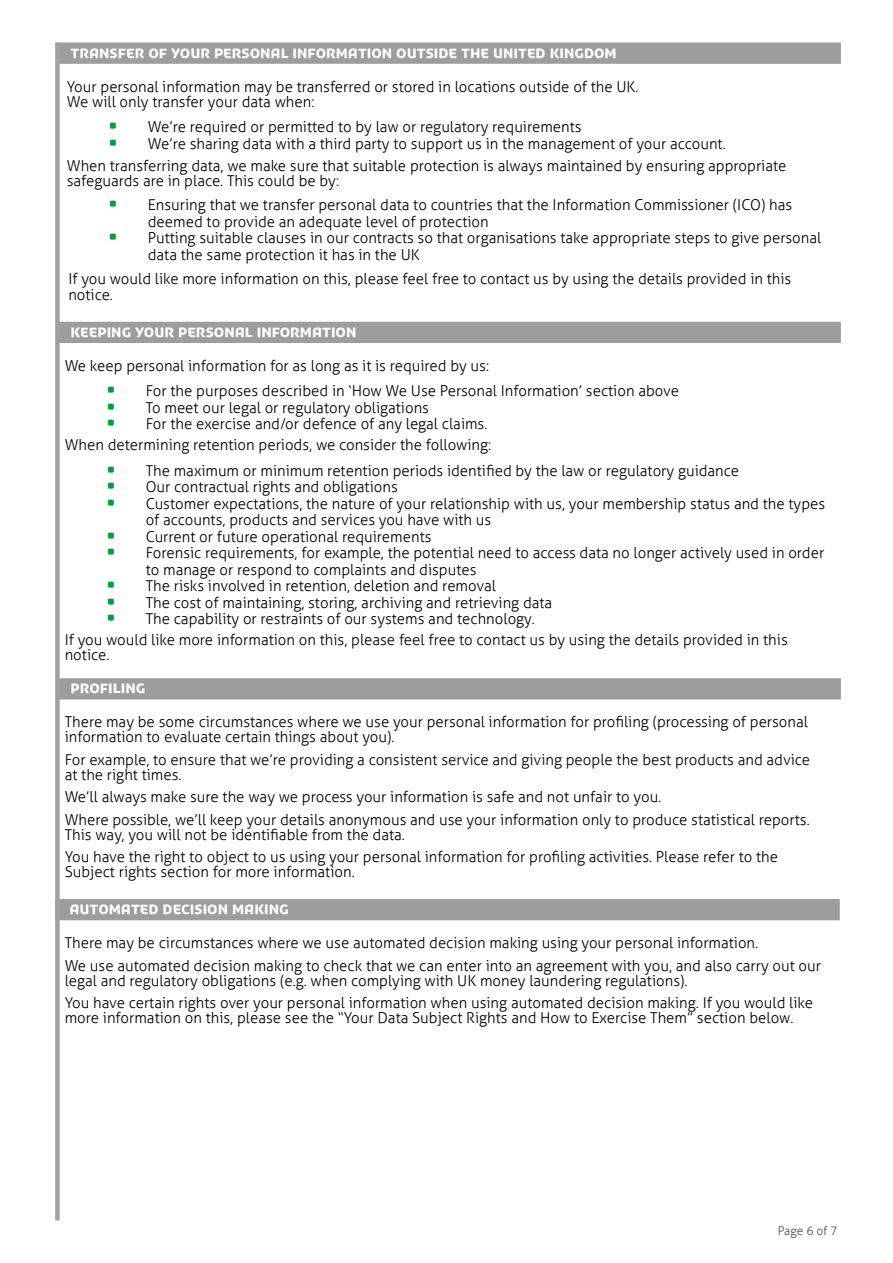
<style>
.page{position:relative;width:893px;height:1263px;background:#fff}
.page>*{position:absolute;margin:0;border:0;box-sizing:border-box;transform-origin:0 0}
.t1{font:18px "YBSG Headline";color:#fff}
.t2{font:300 15px/22.5px "YBSG Aller";color:#000}
.t3{font:300 12px "YBSG Aller";letter-spacing:-.01em;color:#4d4d4d}
.s1{font-family:"YBSG Headline";font-weight:400;font-size:24px;color:#009e3d}
</style>
<div class="page">
<div style="left:56px;top:43px;width:785px;height:21px;background:#9d9d9c;border:2px solid #9d9d9c"></div>
<div style="left:56px;top:322px;width:785px;height:21px;background:#9d9d9c"></div>
<div style="left:56px;top:678px;width:785px;height:21px;background:#9d9d9c;border:2px solid #9d9d9c"></div>
<div style="left:55px;top:899px;width:785px;height:21px;background:#9d9d9c"></div>
<div style="left:55px;top:43px;width:5px;height:1177px;background:#a1a1a1"></div>
<p class="t1" style="left:71px;top:44px;width:548px">transfer of your personal information outside the united kingdom</p>
<p class="t2" style="left:67px;top:79px;width:573px;line-height:15px">Your personal information may be transferred or stored in locations outside of the UK.<br>We will only transfer your data when:</p>
<p class="t2" style="left:109px;top:115px;width:474px"><span class="s1">•</span> We’re required or permitted to by law or regulatory requirements</p>
<p class="t2" style="left:67px;top:132px;width:721px;text-indent:42px"><span class="s1">•</span> We’re sharing data with a third party to support us in the management of your account.<br>When transferring data, we make sure that suitable protection is always maintained by ensuring appropriate</p>
<p class="t2" style="left:67px;top:169px;width:274px">safeguards are in place. This could be by:</p>
<p class="t2" style="left:148px;top:196px;width:646px;line-height:16.5px;text-indent:-39px"><span class="s1">•</span> Ensuring that we transfer personal data to countries that the Information Commissioner (ICO) has deemed to provide an adequate level of protection</p>
<p class="t2" style="left:148px;top:229px;width:675px;line-height:16.5px;text-indent:-39px"><span class="s1">•</span> Putting suitable clauses in our contracts so that organisations take appropriate steps to give personal data the same protection it has in the UK</p>
<p class="t2" style="left:68px;top:270px;width:724px;line-height:16.5px">If you would like more information on this, please feel free to contact us by using the details provided in this notice.</p>
<p class="t1" style="left:71px;top:323px;width:287px">keeping your personal information</p>
<p class="t2" style="left:65px;top:354px;width:426px">We keep personal information for as long as it is required by us:</p>
<p class="t2" style="left:107px;top:380px;width:574px"><span class="s1">•</span> For the purposes described in ‘How We Use Personal Information’ section above</p>
<p class="t2" style="left:107px;top:396px;width:324px"><span class="s1">•</span> To meet our legal or regulatory obligations</p>
<p class="t2" style="left:65px;top:413px;width:428px;line-height:21px;text-align:right"><span class="s1">•</span> For the exercise and/or defence of any legal claims.<br>When determining retention periods, we consider the following:</p>
<p class="t2" style="left:107px;top:459px;width:634px"><span class="s1">•</span> The maximum or minimum retention periods identified by the law or regulatory guidance</p>
<p class="t2" style="left:107px;top:476px;width:293px"><span class="s1">•</span> Our contractual rights and obligations</p>
<p class="t2" style="left:146px;top:495px;width:681px;line-height:16.5px;text-indent:-39px"><span class="s1">•</span> Customer expectations, the nature of your relationship with us, your membership status and the types of accounts, products and services you have with us</p>
<p class="t2" style="left:107px;top:525px;width:326px"><span class="s1">•</span> Current or future operational requirements</p>
<p class="t2" style="left:146px;top:545px;width:680px;line-height:16.5px;text-indent:-39px"><span class="s1">•</span> Forensic requirements, for example, the potential need to access data no longer actively used in order to manage or respond to complaints and disputes</p>
<p class="t2" style="left:107px;top:575px;width:391px"><span class="s1">•</span> The risks involved in retention, deletion and removal</p>
<p class="t2" style="left:107px;top:591px;width:447px"><span class="s1">•</span> The cost of maintaining, storing, archiving and retrieving data</p>
<p class="t2" style="left:65px;top:608px;width:724px;line-height:21px;text-indent:42px"><span class="s1">•</span> The capability or restraints of our systems and technology.<br>If you would like more information on this, please feel free to contact us by using the details provided in this</p>
<p class="t2" style="left:65px;top:644px;width:46px">notice.</p>
<p class="t1" style="left:71px;top:679px;width:76px">profiling</p>
<p class="t2" style="left:65px;top:714px;width:745px;line-height:15px">There may be some circumstances where we use your personal information for profiling (processing of personal information to evaluate certain things about you).</p>
<p class="t2" style="left:65px;top:752px;width:747px;line-height:15px">For example, to ensure that we’re providing a consistent service and giving people the best products and advice at the right times.</p>
<p class="t2" style="left:65px;top:786px;width:746px">We’ll always make sure the way we process your information is safe and not unfair to you.<br>Where possible, we’ll keep your details anonymous and use your information only to produce statistical reports.</p>
<p class="t2" style="left:65px;top:823px;width:715px">This way, you will not be identifiable from the data.<br>You have the right to object to us using your personal information for profiling activities. Please refer to the</p>
<p class="t2" style="left:65px;top:861px;width:292px">Subject rights section for more information.</p>
<p class="t1" style="left:69px;top:900px;width:221px">automated decision making</p>
<p class="t2" style="left:65px;top:931px;width:758px">There may be circumstances where we use automated decision making using your personal information.<br>We use automated decision making to check that we can enter into an agreement with you, and also carry out our</p>
<p class="t2" style="left:65px;top:969px;width:750px">legal and regulatory obligations (e.g. when complying with UK money laundering regulations).<br>You have certain rights over your personal information when using automated decision making. If you would like</p>
<p class="t2" style="left:65px;top:1006px;width:730px">more information on this, please see the “Your Data Subject Rights and How to Exercise Them” section below.</p>
<p class="t3" style="left:778px;top:1223px;width:61px">Page 6 of 7</p>
</div>
